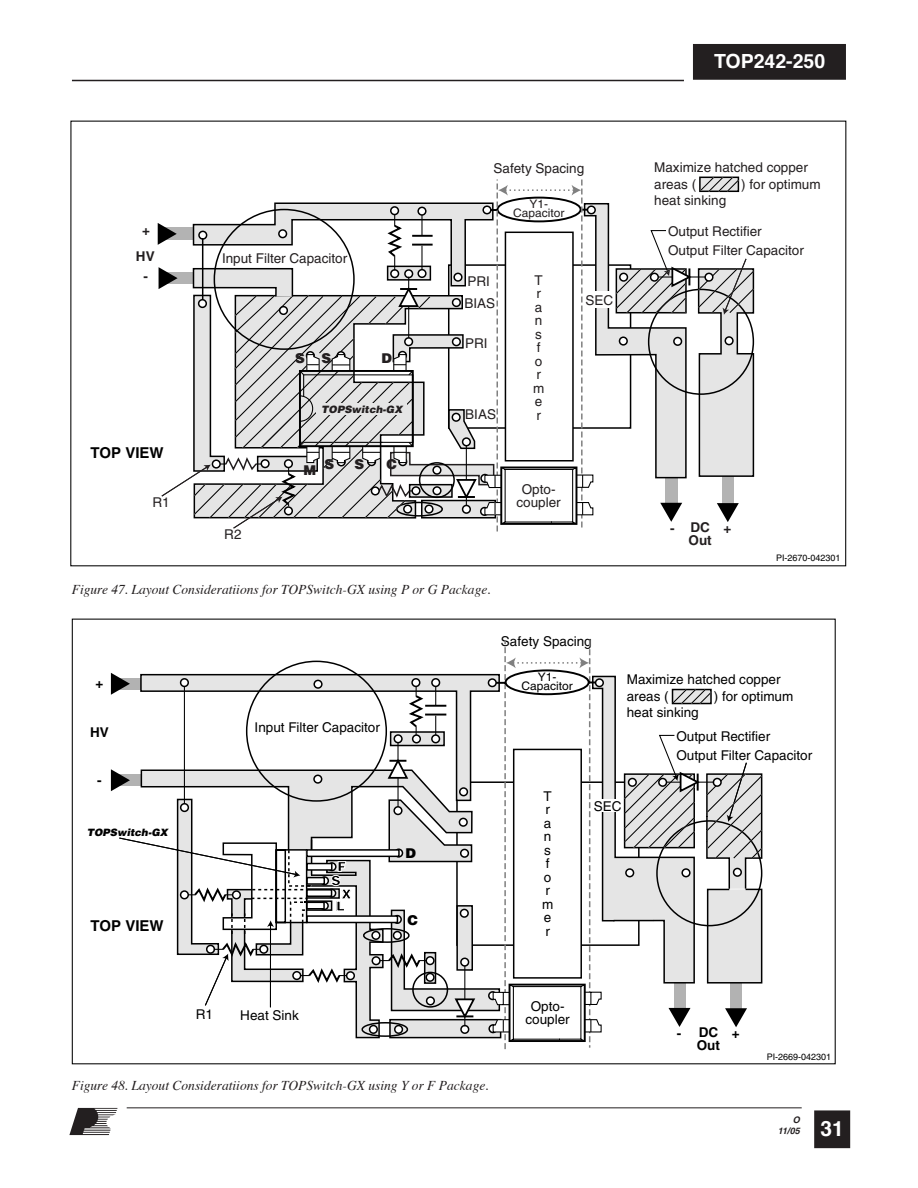
<style>
.page{position:relative;width:918px;height:1188px;background:#fff}
.page>*{position:absolute;margin:0;border:0;box-sizing:border-box;transform-origin:0 0}
.t1{font:700 21px "Helvetica";color:#fff}
.t2{font:700 19.5px "Helvetica";color:#fff}
.t3{font:700 15px "Helvetica";color:#000}
.t4{font:13.5px/13.5px "Helvetica";color:#231f20}
.t5{font:13.5px/13.5px "Helvetica";color:#000}
.t6{font:italic 13.5px "Times";color:#231f20}
.t7{font:700 13.5px/12.6px "Helvetica";color:#231f20;text-align:center}
.t8{font:700 13.5px/12.6px "Helvetica";color:#000;text-align:center}
.t9{font:900 13.5px "Helvetica";color:#231f20}
.t10{font:900 13.5px "Helvetica";color:#000}
.t11{font:11.7px/8.9px "Helvetica";color:#231f20;text-align:center}
.t12{font:11.7px/8.9px "Helvetica";color:#000;text-align:center}
.t13{font:italic 900 10.2px "Helvetica";color:#231f20}
.t14{font:italic 900 10.2px "Helvetica";color:#000}
.t15{font:9px "Helvetica";color:#000}
.t16{font:italic 700 9px/10.8px "Helvetica";color:#231f20;text-align:right}
</style>
<div class="page">
<svg style="left:69px;top:1108px;width:49px;height:27px"></svg>
<hr style="left:72px;top:80px;width:612px;height:1px;background:#231f20">
<div style="left:694px;top:45px;width:151px;height:34px;background:#231f20"></div>
<div style="left:693px;top:44px;width:153px;height:36px;border:2px solid #231f20"></div>
<hr style="left:127px;top:1107px;width:675px;height:1px;background:#231f20">
<div style="left:815px;top:1111px;width:34px;height:36px;background:#231f20"></div>
<div style="left:814px;top:1110px;width:36px;height:38px;border:2px solid #231f20"></div>
<svg style="left:158px;top:176px;width:597px;height:356px"></svg>
<svg style="left:111px;top:640px;width:652px;height:409px"></svg>
<p class="t7" style="left:142px;top:224px;width:9px">+</p>
<p class="t7" style="left:136px;top:250px;width:20px">HV</p>
<p class="t7" style="left:144px;top:270px;width:6px">-</p>
<p class="t3" style="left:90px;top:443px;width:75px">TOP VIEW</p>
<p class="t4" style="left:153px;top:496px;width:19px">R1</p>
<p class="t4" style="left:222px;top:252px;width:127px">Input Filter Capacitor</p>
<p class="t9" style="left:295px;top:349px;width:11px">S</p>
<p class="t9" style="left:321px;top:349px;width:11px">S</p>
<p class="t9" style="left:382px;top:349px;width:12px">D</p>
<p class="t13" style="left:321px;top:402px;width:82px">TOPSwitch-GX</p>
<p class="t9" style="left:304px;top:461px;width:14px">M</p>
<p class="t9" style="left:325px;top:455px;width:11px">S</p>
<p class="t9" style="left:354px;top:455px;width:11px">S</p>
<p class="t9" style="left:386px;top:456px;width:12px">C</p>
<p class="t4" style="left:494px;top:161px;width:92px">Safety Spacing</p>
<p class="t11" style="left:513px;top:199px;width:53px">Y1-<br>Capacitor</p>
<p class="t4" style="left:467px;top:275px;width:24px">PRI</p>
<p class="t4" style="left:465px;top:296px;width:32px">BIAS</p>
<p class="t4" style="left:465px;top:336px;width:24px">PRI</p>
<p class="t4" style="left:465px;top:408px;width:32px">BIAS</p>
<p class="t4" style="left:533px;top:273px;width:13px">T r a n s f o r m e r</p>
<p class="t4" style="left:586px;top:293px;width:29px">SEC</p>
<p class="t4" style="left:516px;top:482px;width:46px;text-align:center">Opto&shy;coupler</p>
<h2 class="t2" style="left:714px;top:48px;width:113px">TOP242-250</h2>
<p class="t4" style="left:654px;top:159px;width:155px;line-height:16.5px">Maximize hatched copper areas (</p>
<p class="t4" style="left:741px;top:177px;width:81px">) for optimum</p>
<p class="t4" style="left:654px;top:194px;width:74px">heat sinking</p>
<p class="t4" style="left:668px;top:224px;width:95px">Output Rectifier</p>
<p class="t4" style="left:668px;top:243px;width:137px">Output Filter Capacitor</p>
<p class="t4" style="left:224px;top:528px;width:19px">R2</p>
<p class="t7" style="left:670px;top:521px;width:63px">- DC+<br>Out</p>
<p class="t15" style="left:776px;top:552px;width:66px">PI-2670-042301</p>
<p class="t6" style="left:72px;top:581px;width:421px">Figure 47. Layout Consideratiions for TOPSwitch-GX using P or G Package.</p>
<p class="t8" style="left:95px;top:677px;width:9px">+</p>
<p class="t8" style="left:90px;top:726px;width:20px">HV</p>
<p class="t8" style="left:97px;top:773px;width:6px">-</p>
<p class="t14" style="left:87px;top:826px;width:82px">TOPSwitch-GX</p>
<p class="t3" style="left:90px;top:917px;width:75px">TOP VIEW</p>
<p class="t5" style="left:255px;top:720px;width:127px">Input Filter Capacitor</p>
<p class="t10" style="left:341px;top:885px;width:12px">X</p>
<p class="t10" style="left:336px;top:897px;width:11px">L</p>
<p class="t10" style="left:406px;top:844px;width:12px">D</p>
<p class="t10" style="left:408px;top:911px;width:12px">C</p>
<p class="t5" style="left:501px;top:635px;width:92px">Safety Spacing</p>
<p class="t12" style="left:521px;top:672px;width:53px">Y1-<br>Capacitor</p>
<p class="t5" style="left:627px;top:671px;width:155px;line-height:16.5px">Maximize hatched copper areas (</p>
<p class="t5" style="left:714px;top:689px;width:81px">) for optimum</p>
<p class="t5" style="left:627px;top:706px;width:74px">heat sinking</p>
<p class="t5" style="left:676px;top:729px;width:95px">Output Rectifier</p>
<p class="t5" style="left:676px;top:748px;width:137px">Output Filter Capacitor</p>
<p class="t5" style="left:542px;top:789px;width:13px">T r a n s f o r m e r</p>
<p class="t5" style="left:594px;top:799px;width:29px">SEC</p>
<p class="t5" style="left:196px;top:1008px;width:19px">R1</p>
<p class="t5" style="left:240px;top:1009px;width:60px">Heat Sink</p>
<p class="t6" style="left:72px;top:1078px;width:419px">Figure 48. Layout Consideratiions for TOPSwitch-GX using Y or F Package.</p>
<p class="t5" style="left:525px;top:999px;width:46px;text-align:center">Opto&shy;coupler</p>
<p class="t8" style="left:677px;top:1026px;width:64px">- DC+<br>Out</p>
<p class="t15" style="left:767px;top:1052px;width:66px">PI-2669-042301</p>
<p class="t16" style="left:778px;top:1115px;width:23px">O<br>11/05</p>
<h1 class="t1" style="left:821px;top:1114px;width:25px">31</h1>
</div>
